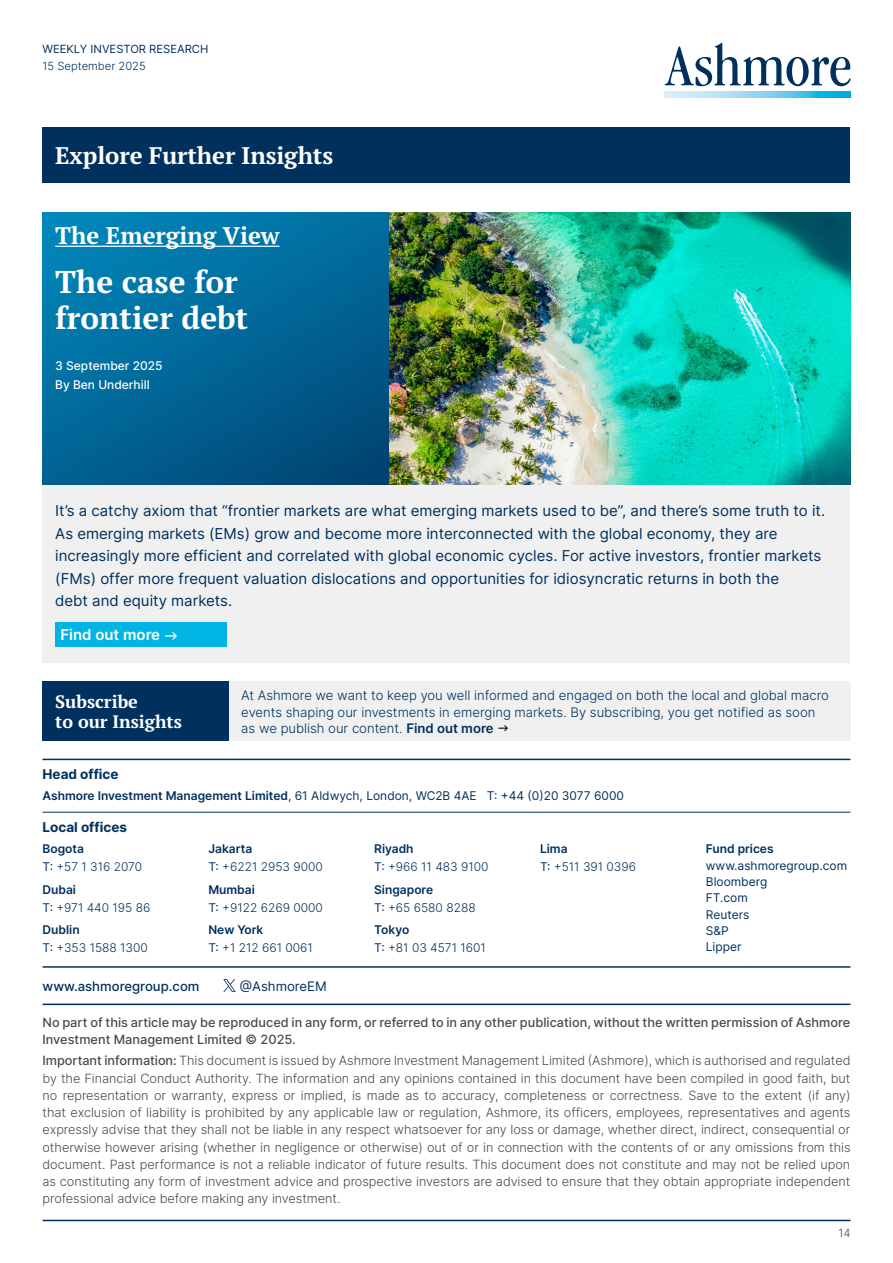
<style>
.page{position:relative;width:893px;height:1263px;background:#fff}
.page>*{position:absolute;margin:0;border:0;box-sizing:border-box;transform-origin:0 0}
.t1{font:700 31.5px/36px "PT Serif Pro";color:#fff}
.t2{font:700 24px "PT Serif Pro";letter-spacing:-.005em;color:#fff}
.t3{font:700 18px/19.5px "PT Serif Pro";color:#fff}
.t4{font:15px/22.5px "Inter";color:#00305d}
.t5{font:600 15px "Inter";color:#fff}
.t6{font:700 13.5px "Inter";color:#00305d}
.t7{font:300 13.2px/16.5px "Inter";color:#00305d}
.t8{font:500 13.2px "Inter";color:#00305d}
.t9{font:13.2px "Inter";color:#00305d}
.t10{font:300 12.75px/17.2px "Inter";letter-spacing:-.005em;color:#4a4a49;text-align:justify}
.t11{font:500 12.75px/16.5px "Inter";color:#4a4a49}
.t12{font:300 12px/18px "Inter";color:#00305d}
.t13{font:12px/16.2px "Inter";color:#00305d}
.t14{font:500 12px/18.8px "Inter";color:#fff}
.t15{font:600 12px "Inter";color:#00305d}
.t16{font:11.25px "Inter";color:#00305d}
.t17{font:300 11.25px "Inter";color:#00305d}
.t18{font:300 11.25px "Inter";color:#4a4a49}
.s1{font-weight:600}
.s2{font-weight:400}
.s3{font-weight:500}
</style>
<div class="page">
<svg style="left:665px;top:43px;width:185px;height:43px"></svg>
<svg style="left:665px;top:92px;width:185px;height:6px"></svg>
<hr style="left:43px;top:1220px;width:807px;height:1px;background:#00305d">
<div style="left:43px;top:128px;width:807px;height:55px;background:#00305d"></div>
<hr style="left:43px;top:1003px;width:807px;height:2px;background:#00305d">
<hr style="left:43px;top:966px;width:807px;height:2px;background:#00305d">
<hr style="left:43px;top:759px;width:807px;height:1px;background:#00305d">
<hr style="left:43px;top:812px;width:807px;height:1px;background:#00305d">
<svg style="left:223px;top:979px;width:13px;height:13px"></svg>
<div style="left:43px;top:681px;width:186px;height:60px;background:#00305d"></div>
<div style="left:229px;top:681px;width:621px;height:60px;background:#f0f0f0"></div>
<div style="left:43px;top:478px;width:807px;height:185px;background:#f0f0f0"></div>
<img style="left:388px;top:213px;width:462px;height:272px">
<img style="left:43px;top:213px;width:345px;height:272px">
<hr style="left:55px;top:246px;width:225px;height:1px;background:#fff">
<div style="left:55px;top:622px;width:172px;height:25px;background:#00b5e3"></div>
<p class="t16" style="left:43px;top:41px;width:167px">WEEKLY INVESTOR RESEARCH</p>
<p class="t17" style="left:43px;top:58px;width:105px">15 September 2025</p>
<h2 class="t2" style="left:55px;top:140px;width:279px">Explore Further Insights</h2>
<h2 class="t2" style="left:55px;top:219px;width:226px">The Emerging View</h2>
<h1 class="t1" style="left:55px;top:263px;width:194px">The case for frontier debt</h1>
<p class="t14" style="left:55px;top:356px;width:109px">3 September 2025<br>By Ben Underhill</p>
<p class="t4" style="left:55px;top:499px;width:771px">It’s a catchy axiom that “frontier markets are what emerging markets used to be”, and there’s some truth to it.<br>As emerging markets (EMs) grow and become more interconnected with the global economy, they are increasingly more efficient and correlated with global economic cycles. For active investors, frontier markets (FMs) offer more frequent valuation dislocations and opportunities for idiosyncratic returns in both the<br>debt and equity markets.</p>
<p class="t5" style="left:60px;top:624px;width:101px">Find out more</p>
<h3 class="t3" style="left:55px;top:692px;width:128px">Subscribe<br>to our Insights</h3>
<p class="t7" style="left:241px;top:687px;width:589px">At Ashmore we want to keep you well informed and engaged on both the local and global macro events shaping our investments in emerging markets. By subscribing, you get notified as soon as we publish our content. <span class="s1">Find out more</span></p>
<p class="t6" style="left:43px;top:764px;width:78px">Head office</p>
<p class="t13" style="left:43px;top:787px;width:583px"><span class="s1">Ashmore Investment Management Limited</span>, 61 Aldwych, London, WC2B 4AE T: +44 (0)20 3077 6000</p>
<p class="t6" style="left:43px;top:817px;width:86px">Local offices</p>
<p class="t12" style="left:43px;top:840px;width:101px"><span class="s1">Bogota<br></span><span class="s2">T:</span> +57 1 316 2070</p>
<p class="t12" style="left:43px;top:880px;width:109px"><span class="s1">Dubai<br></span><span class="s2">T:</span> +971 440 195 86</p>
<p class="t12" style="left:43px;top:920px;width:107px"><span class="s1">Dublin<br></span><span class="s2">T:</span> +353 1588 1300</p>
<p class="t12" style="left:208px;top:840px;width:116px"><span class="s1">Jakarta<br></span><span class="s2">T:</span> +6221 2953 9000</p>
<p class="t12" style="left:208px;top:880px;width:116px"><span class="s1">Mumbai<br></span><span class="s2">T:</span> +9122 6269 0000</p>
<p class="t12" style="left:208px;top:920px;width:106px"><span class="s1">New York<br></span><span class="s2">T:</span> +1 212 661 0061</p>
<p class="t8" style="left:43px;top:976px;width:158px">www.ashmoregroup.com</p>
<p class="t9" style="left:240px;top:976px;width:88px">@AshmoreEM</p>
<p class="t12" style="left:374px;top:840px;width:116px"><span class="s1">Riyadh<br></span><span class="s2">T:</span> +966 11 483 9100</p>
<p class="t12" style="left:374px;top:880px;width:103px"><span class="s1">Singapore<br></span><span class="s2">T:</span> +65 6580 8288</p>
<p class="t12" style="left:374px;top:920px;width:113px"><span class="s1">Tokyo<br></span><span class="s2">T:</span> +81 03 4571 1601</p>
<p class="t12" style="left:540px;top:840px;width:98px"><span class="s1">Lima<br></span><span class="s2">T:</span> +511 391 0396</p>
<p class="t15" style="left:706px;top:840px;width:69px">Fund prices</p>
<p class="t13" style="left:706px;top:857px;width:143px">www.ashmoregroup.com<br>Bloomberg<br>FT.com<br>Reuters<br>S&amp;P<br>Lipper</p>
<p class="t11" style="left:43px;top:1014px;width:809px">No part of this article may be reproduced in any form, or referred to in any other publication, without the written permission of Ashmore<br>Investment Management Limited © 2025.</p>
<p class="t10" style="left:43px;top:1052px;width:809px"><span class="s3">Important information:</span> This document is issued by Ashmore Investment Management Limited (Ashmore), which is authorised and regulated by the Financial Conduct Authority. The information and any opinions contained in this document have been compiled in good faith, but no representation or warranty, express or implied, is made as to accuracy, completeness or correctness. Save to the extent (if any) that exclusion of liability is prohibited by any applicable law or regulation, Ashmore, its officers, employees, representatives and agents expressly advise that they shall not be liable in any respect whatsoever for any loss or damage, whether direct, indirect, consequential or otherwise however arising (whether in negligence or otherwise) out of or in connection with the contents of or any omissions from this document. Past performance is not a reliable indicator of future results. This document does not constitute and may not be relied upon as constituting any form of investment advice and prospective investors are advised to ensure that they obtain appropriate independent professional advice before making any investment.</p>
<p class="t18" style="left:838px;top:1225px;width:14px">14</p>
</div>
